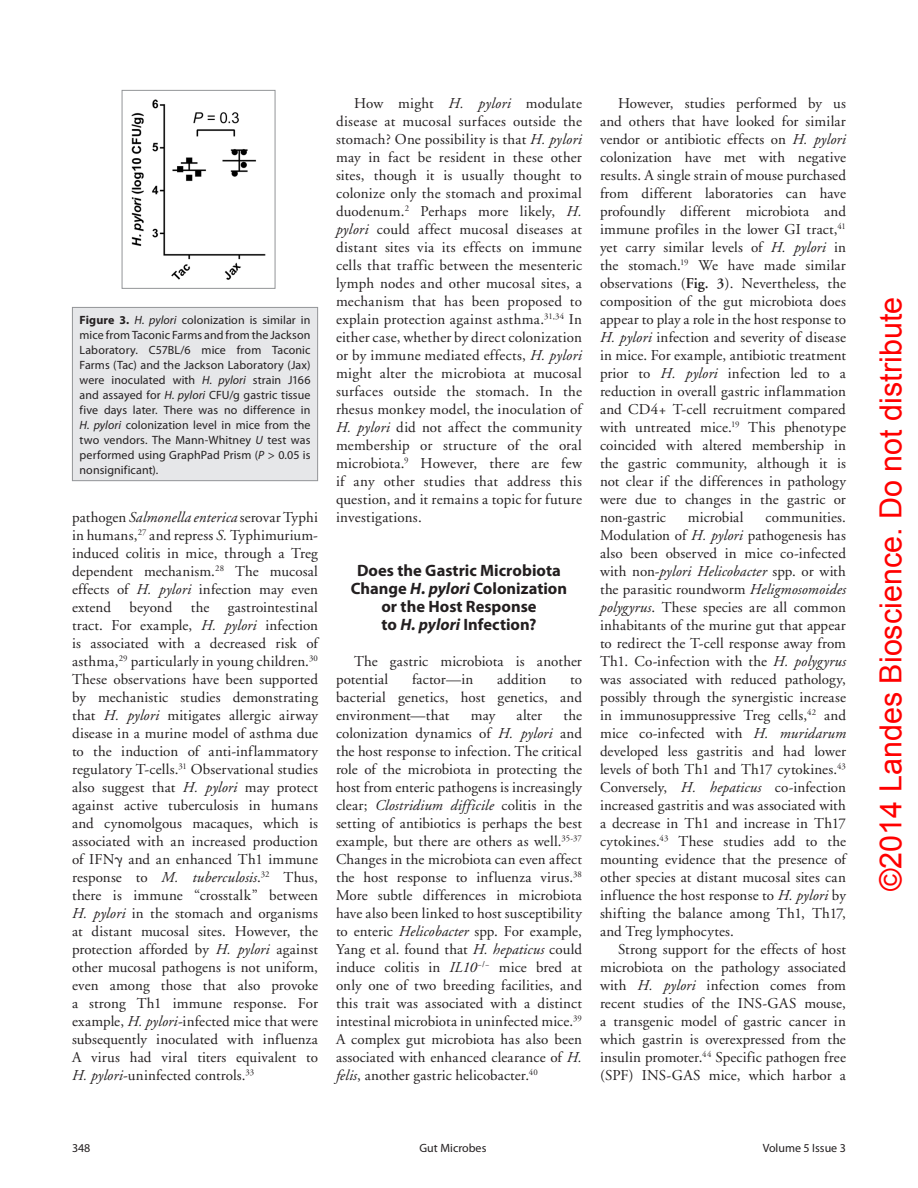
<style>
.page{position:relative;width:918px;height:1188px;background:#fff}
.page>*{position:absolute;margin:0;border:0;box-sizing:border-box;transform-origin:0 0}
.t1{font:30.45px "Arial";color:#f00}
.Heading{font:700 16.5px/18px "Myriad Pro";color:#231f20;text-align:center}
.BodyText{font:15px/18px "Adobe Garamond";letter-spacing:.01em;color:#231f20;text-align:justify}
.Fig-Legend{font:12px/15px "Myriad Pro";letter-spacing:.005em;color:#231f20;text-align:justify}
.s1{font-weight:700}
.s2{font-style:italic}
.s3{font-family:"Universal Std Greekw Math Pi"}
.s4{font-weight:600}
</style>
<div class="page">
<div style="left:72px;top:307px;width:246px;height:174px;background:#e6e7e9"></div>
<div style="left:72px;top:307px;width:246px;height:174px;border:1px solid #939598"></div>
<img style="left:131px;top:99px;width:135px;height:181px">
<div style="left:122px;top:90px;width:153px;height:199px;border:1px solid #939598"></div>
<p class="Fig-Legend" style="left:80px;top:312px;width:233px"><span class="s1">Figure 3.</span> <span class="s2">H. pylori</span> colonization is similar in mice from Taconic Farms and from the Jackson Laboratory. C57BL/6 mice from Taconic Farms (Tac) and the Jackson Laboratory (Jax) were inoculated with <span class="s2">H. pylori</span> strain J166 and assayed for <span class="s2">H. pylori</span> CFU/g gastric tissue five days later. There was no difference in <span class="s2">H. pylori</span> colonization level in mice from the two vendors. The Mann-Whitney <span class="s2">U</span> test was performed using GraphPad Prism (<span class="s2">P</span> &gt; 0.05 is nonsignificant).</p>
<p class="BodyText" style="left:72px;top:509px;width:248px">pathogen <span class="s2">Salmonella enterica</span> serovar Typhi in humans,<sup>27</sup> and repress <span class="s2">S.</span> Typhimurium&shy;induced colitis in mice, through a Treg dependent mechanism.<sup>28</sup> The mucosal effects of <span class="s2">H. pylori</span> infection may even extend beyond the gastrointestinal tract. For example, <span class="s2">H. pylori</span> infection is associated with a decreased risk of asthma,<sup>29</sup> particularly in young children.<sup>30<br></sup>These observations have been supported by mechanistic studies demonstrating that <span class="s2">H. pylori</span> mitigates allergic airway disease in a murine model of asthma due to the induction of anti-inflammatory regulatory T-cells.<sup>31</sup> Observational studies also suggest that <span class="s2">H. pylori</span> may protect against active tuberculosis in humans and cynomolgous macaques, which is associated with an increased production of IFN<span class="s3">γ</span> and an enhanced Th1 immune response to <span class="s2">M. tuberculosis</span>.<sup>32</sup> Thus, there is immune “crosstalk” between <span class="s2">H. pylori</span> in the stomach and organisms at distant mucosal sites. However, the protection afforded by <span class="s2">H. pylori</span> against other mucosal pathogens is not uniform, even among those that also provoke a strong Th1 immune response. For example, <span class="s2">H. pylori</span>-infected mice that were subsequently inoculated with influenza A virus had viral titers equivalent to <span class="s2">H. pylori</span>-uninfected controls.<sup>33</sup></p>
<p class="BodyText" style="left:336px;top:95px;width:248px;text-indent:18px">How might <span class="s2">H. pylori</span> modulate disease at mucosal surfaces outside the stomach? One possibility is that <span class="s2">H. pylori </span>may in fact be resident in these other sites, though it is usually thought to colonize only the stomach and proximal duodenum.<sup>2</sup> Perhaps more likely, <span class="s2">H. pylori</span> could affect mucosal diseases at distant sites via its effects on immune cells that traffic between the mesenteric lymph nodes and other mucosal sites, a mechanism that has been proposed to explain protection against asthma.<sup>31,34</sup> In either case, whether by direct colonization or by immune mediated effects, <span class="s2">H. pylori </span>might alter the microbiota at mucosal surfaces outside the stomach. In the rhesus monkey model, the inoculation of <span class="s2">H. pylori</span> did not affect the community membership or structure of the oral microbiota.<sup>9</sup> However, there are few if any other studies that address this question, and it remains a topic for future investigations.</p>
<p class="Heading" style="left:351px;top:561px;width:218px">Does the Gastric Microbiota<br>Change <span class="s2">H. pylori</span> Colonization or the Host Response<br>to <span class="s2">H. pylori</span> Infection?</p>
<p class="BodyText" style="left:336px;top:653px;width:247px;text-indent:18px">The gastric microbiota is another potential</p>
<p class="BodyText" style="left:412px;top:671px;width:63px">factor—in</p>
<p class="BodyText" style="left:497px;top:671px;width:51px">addition</p>
<p class="BodyText" style="left:336px;top:671px;width:247px;text-indent:234px">to bacterial genetics, host genetics, and environment—that</p>
<p class="BodyText" style="left:336px;top:707px;width:248px;text-indent:227px">the colonization dynamics of <span class="s2">H. pylori</span> and the host response to infection. The critical role of the microbiota in protecting the host from enteric pathogens is increasingly clear; <span class="s2">Clostridium difficile</span> colitis in the setting of antibiotics is perhaps the best example, but there are others as well.<sup>35-37<br></sup>Changes in the microbiota can even affect the host response to influenza virus.<sup>38<br></sup>More subtle differences in microbiota have also been linked to host susceptibility to enteric <span class="s2">Helicobacter</span> spp. For example, Yang et al. found that <span class="s2">H. hepaticus</span> could induce colitis in <span class="s2">IL10</span><sup>−/−</sup> mice bred at only one of two breeding facilities, and this trait was associated with a distinct intestinal microbiota in uninfected mice.<sup>39<br></sup>A complex gut microbiota has also been associated with enhanced clearance of <span class="s2">H. felis</span>, another gastric helicobacter.<sup>40</sup></p>
<p class="BodyText" style="left:471px;top:707px;width:26px">may</p>
<p class="BodyText" style="left:517px;top:707px;width:27px">alter</p>
<p class="BodyText" style="left:600px;top:95px;width:248px;text-indent:18px">However, studies performed by us and others that have looked for similar vendor or antibiotic effects on <span class="s2">H. pylori </span>colonization have met with negative results. A single strain of mouse purchased from different laboratories can have profoundly different microbiota and immune profiles in the lower GI tract,<sup>41 </sup>yet carry similar levels of <span class="s2">H. pylori</span> in the stomach.<sup>19</sup> We have made similar observations (<span class="s4">Fig. 3</span>). Nevertheless, the composition of the gut microbiota does appear to play a role in the host response to <span class="s2">H. pylori</span> infection and severity of disease in mice. For example, antibiotic treatment prior to <span class="s2">H. pylori</span> infection led to a reduction in overall gastric inflammation and CD4+ T-cell recruitment compared with untreated mice.<sup>19</sup> This phenotype coincided with altered membership in the gastric community, although it is not clear if the differences in pathology were due to changes in the gastric or non-gastric</p>
<p class="BodyText" style="left:688px;top:509px;width:57px">microbial</p>
<p class="BodyText" style="left:600px;top:509px;width:248px;text-indent:166px">communities.<br>Modulation of <span class="s2">H. pylori</span> pathogenesis has also been observed in mice co-infected with non-<span class="s2">pylori Helicobacter</span> spp. or with the parasitic roundworm <span class="s2">Heligmosomoides polygyrus</span>. These species are all common inhabitants of the murine gut that appear to redirect the T-cell response away from Th1. Co-infection with the <span class="s2">H. polygyrus </span>was associated with reduced pathology, possibly through the synergistic increase in immunosuppressive Treg cells,<sup>42</sup> and mice co-infected with <span class="s2">H. muridarum </span>developed less gastritis and had lower levels of both Th1 and Th17 cytokines.<sup>43<br></sup>Conversely, <span class="s2">H. hepaticus</span> co-infection increased gastritis and was associated with a decrease in Th1 and increase in Th17 cytokines.<sup>43</sup> These studies add to the mounting evidence that the presence of other species at distant mucosal sites can influence the host response to <span class="s2">H. pylori</span> by shifting the balance among Th1, Th17, and Treg lymphocytes.</p>
<p class="BodyText" style="left:600px;top:941px;width:248px;text-indent:18px">Strong support for the effects of host microbiota on the pathology associated with <span class="s2">H. pylori</span> infection comes from recent studies of the INS-GAS mouse, a transgenic model of gastric cancer in which gastrin is overexpressed from the insulin promoter.<sup>44</sup> Specific pathogen free (SPF) INS-GAS mice, which harbor a</p>
<p class="Fig-Legend" style="left:72px;top:1140px;width:20px">348</p>
<p class="Fig-Legend" style="left:420px;top:1140px;width:68px">Gut Microbes</p>
<p class="Fig-Legend" style="left:763px;top:1140px;width:85px">Volume 5 Issue 3</p>
<h1 class="t1" style="left:871px;top:891px;width:595px;rotate:-90deg">©2014 Landes Bioscience. Do not distribute</h1>
</div>
